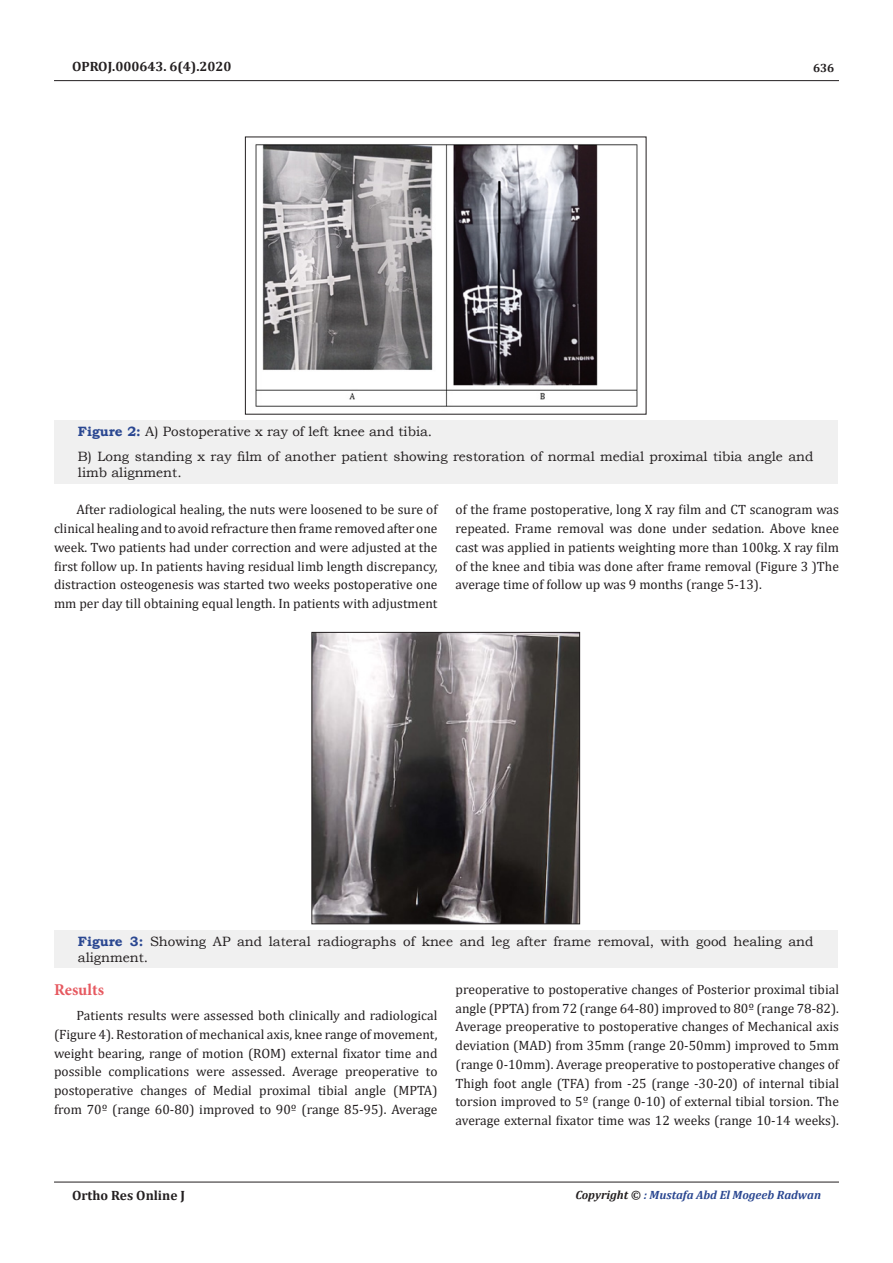
<style>
.page{position:relative;width:893px;height:1263px;background:#fff}
.page>*{position:absolute;margin:0;border:0;box-sizing:border-box;transform-origin:0 0}
.t1{font:700 16.5px "Minion Pro";color:#e65960}
.Default{font:13.5px/18.8px "Cambria";color:#231f20;text-align:justify}
.t2{font:13.5px/16.2px "Bookman Old Style";color:#231f20}
.t3{font:700 13.5px "Cambria";color:#231f20}
.t4{font:italic 700 12px "Cambria";color:#2a4791}
.t5{font:700 12px "Cambria";color:#231f20}
.s1{font-weight:700;color:#2a4791}
.s2{color:#231f20}
</style>
<div class="page">
<hr style="left:54px;top:80px;width:785px;height:1px;background:#231f20">
<hr style="left:54px;top:1182px;width:785px;height:1px;background:#231f20">
<div style="left:54px;top:420px;width:783px;height:63px;background:#f0f0f0"></div>
<img style="left:255px;top:144px;width:383px;height:263px">
<div style="left:54px;top:930px;width:783px;height:38px;background:#f0f0f0"></div>
<img style="left:314px;top:634px;width:264px;height:288px">
<div style="left:312px;top:632px;width:268px;height:292px;border:1px solid #231f20"></div>
<p class="t3" style="left:72px;top:57px;width:161px">OPROJ.000643. 6(4).2020</p>
<p class="t5" style="left:813px;top:60px;width:23px">636</p>
<p class="t2" style="left:78px;top:423px;width:356px"><span class="s1">Figure 2:</span> A) Postoperative x ray of left knee and tibia.</p>
<p class="t2" style="left:78px;top:449px;width:737px">B) Long standing x ray film of another patient showing restoration of normal medial proximal tibia angle and limb alignment.</p>
<p class="Default" style="left:54px;top:500px;width:385px;text-indent:22px">After radiological healing, the nuts were loosened to be sure of clinical healing and to avoid refracture then frame removed after one week. Two patients had under correction and were adjusted at the first follow up. In patients having residual limb length discrepancy, distraction osteogenesis was started two weeks postoperative one mm per day till obtaining equal length. In patients with adjustment</p>
<p class="Default" style="left:455px;top:500px;width:385px">of the frame postoperative, long X ray film and CT scanogram was repeated. Frame removal was done under sedation. Above knee cast was applied in patients weighting more than 100kg. X ray film of the knee and tibia was done after frame removal (Figure 3 )The average time of follow up was 9 months (range 5-13).</p>
<p class="t2" style="left:78px;top:933px;width:737px"><span class="s1">Figure 3:</span> Showing AP and lateral radiographs of knee and leg after frame removal, with good healing and alignment.</p>
<p class="t1" style="left:54px;top:978px;width:51px">Results</p>
<p class="Default" style="left:54px;top:1006px;width:385px;text-indent:22px">Patients results were assessed both clinically and radiological (Figure 4). Restoration of mechanical axis, knee range of movement, weight bearing, range of motion (ROM) external fixator time and possible complications were assessed. Average preoperative to postoperative changes of Medial proximal tibial angle (MPTA) from 70º (range 60-80) improved to 90º (range 85-95). Average</p>
<p class="Default" style="left:455px;top:980px;width:385px">preoperative to postoperative changes of Posterior proximal tibial angle (PPTA) from 72 (range 64-80) improved to 80º (range 78-82).<br>Average preoperative to postoperative changes of Mechanical axis deviation (MAD) from 35mm (range 20-50mm) improved to 5mm (range 0-10mm). Average preoperative to postoperative changes of Thigh foot angle (TFA) from -25 (range -30-20) of internal tibial torsion improved to 5º (range 0-10) of external tibial torsion. The average external fixator time was 12 weeks (range 10-14 weeks).</p>
<p class="t3" style="left:72px;top:1185px;width:115px">Ortho Res Online J</p>
<p class="t4" style="left:575px;top:1186px;width:247px"><span class="s2">Copyright ©</span> : Mustafa Abd El Mogeeb Radwan</p>
</div>
